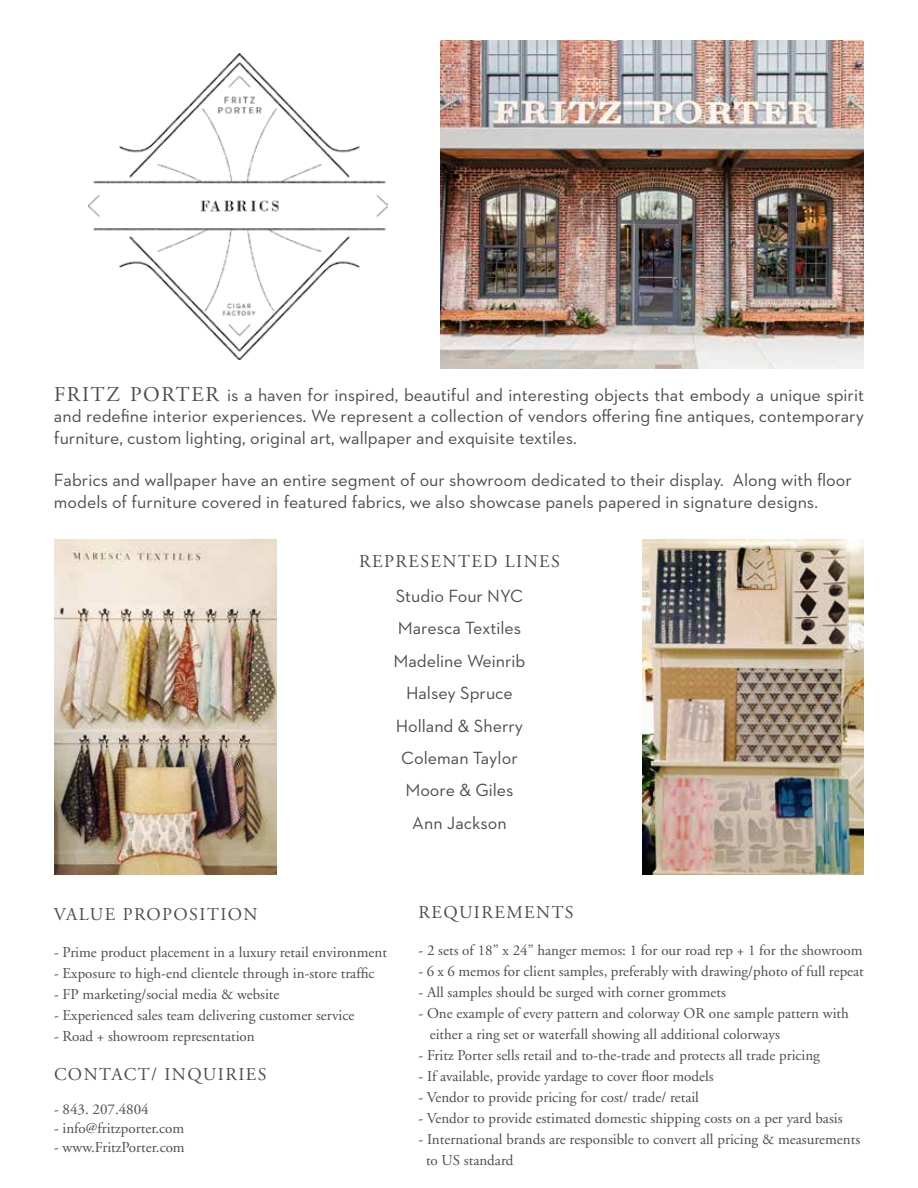
<style>
.page{position:relative;width:918px;height:1188px;background:#fff}
.page>*{position:absolute;margin:0;border:0;box-sizing:border-box;transform-origin:0 0}
.t1{font:18px/32.4px "Neutraface 2 Text";color:#4d4d4f;text-align:justify}
.t2{font:18px "Adobe Garamond";letter-spacing:.08em;color:#4d4d4f}
.t3{font:15px/21px "Adobe Garamond";color:#4d4d4f}
.s1{font-family:"Adobe Garamond";font-size:21px}
</style>
<div class="page">
<img style="left:89px;top:54px;width:298px;height:306px">
<img style="left:441px;top:40px;width:423px;height:329px">
<img style="left:642px;top:540px;width:222px;height:335px">
<img style="left:54px;top:540px;width:223px;height:335px">
<p class="t1" style="left:54px;top:384px;width:812px;line-height:21.6px"><span class="s1">FRITZ PORTER</span> is a haven for inspired, beautiful and interesting objects that embody a unique spirit and redefine interior experiences. We represent a collection of vendors offering fine antiques, contemporary furniture, custom lighting, original art, wallpaper and exquisite textiles.</p>
<p class="t1" style="left:54px;top:469px;width:799px;line-height:21.6px">Fabrics and wallpaper have an entire segment of our showroom dedicated to their display. Along with floor models of furniture covered in featured fabrics, we also showcase panels papered in signature designs.</p>
<p class="t2" style="left:359px;top:551px;width:202px">REPRESENTED LINES</p>
<p class="t1" style="left:394px;top:580px;width:134px;text-align:center">Studio Four NYC<br>Maresca Textiles<br>Madeline Weinrib<br>Halsey Spruce<br>Holland &amp; Sherry<br>Coleman Taylor<br>Moore &amp; Giles<br>Ann Jackson</p>
<p class="t2" style="left:54px;top:905px;width:205px">VALUE PROPOSITION</p>
<p class="t3" style="left:54px;top:942px;width:334px">- Prime product placement in a luxury retail environment</p>
<p class="t3" style="left:54px;top:963px;width:322px">- Exposure to high-end clientele through in-store traffic</p>
<p class="t3" style="left:54px;top:984px;width:227px">- FP marketing/social media &amp; website</p>
<p class="t3" style="left:54px;top:1005px;width:302px">- Experienced sales team delivering customer service</p>
<p class="t3" style="left:54px;top:1026px;width:202px">- Road + showroom representation</p>
<p class="t2" style="left:54px;top:1064px;width:214px">CONTACT/ INQUIRIES</p>
<p class="t3" style="left:54px;top:1099px;width:96px">- 843. 207.4804</p>
<p class="t3" style="left:54px;top:1118px;width:132px">- info@fritzporter.com</p>
<p class="t3" style="left:54px;top:1137px;width:132px">- www.FritzPorter.com</p>
<p class="t2" style="left:418px;top:902px;width:157px">REQUIREMENTS</p>
<p class="t3" style="left:418px;top:940px;width:446px">- 2 sets of 18” x 24” hanger memos: 1 for our road rep + 1 for the showroom</p>
<p class="t3" style="left:418px;top:961px;width:447px">- 6 x 6 memos for client samples, preferably with drawing/photo of full repeat</p>
<p class="t3" style="left:418px;top:982px;width:309px">- All samples should be surged with corner grommets</p>
<p class="t3" style="left:430px;top:1003px;width:421px;text-indent:-11px">- One example of every pattern and colorway OR one sample pattern with either a ring set or waterfall showing all additional colorways</p>
<p class="t3" style="left:418px;top:1045px;width:403px">- Fritz Porter sells retail and to-the-trade and protects all trade pricing</p>
<p class="t3" style="left:418px;top:1066px;width:297px">- If available, provide yardage to cover floor models</p>
<p class="t3" style="left:418px;top:1087px;width:282px">- Vendor to provide pricing for cost/ trade/ retail</p>
<p class="t3" style="left:418px;top:1108px;width:426px">- Vendor to provide estimated domestic shipping costs on a per yard basis</p>
<p class="t3" style="left:426px;top:1129px;width:436px;text-indent:-8px">- International brands are responsible to convert all pricing &amp; measurements to US standard</p>
</div>
